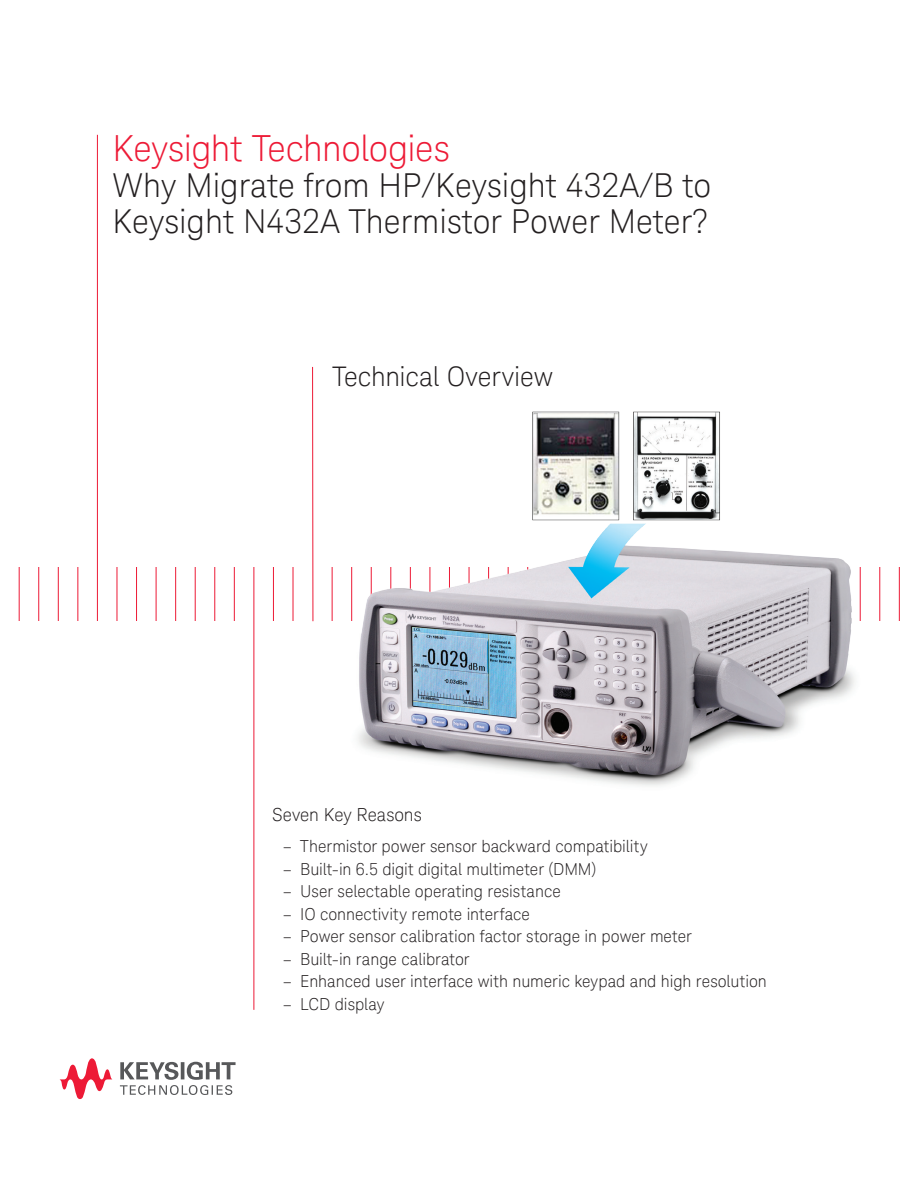
<style>
.page{position:relative;width:918px;height:1188px;background:#fff}
.page>*{position:absolute;margin:0;border:0;box-sizing:border-box;transform-origin:0 0}
.t1{font:300 36px "Keysight Sans";letter-spacing:-.01em;color:#ed1a36}
.t2{font:300 33px/36px "Keysight Sans";color:#231f20}
.t3{font:300 27px "Keysight Sans";letter-spacing:-.01em;color:#231f20}
.t4{font:300 18px "Keysight Sans";letter-spacing:-.005em;color:#231f20}
.t5{font:300 16.5px "Keysight Sans";color:#231f20}
</style>
<div class="page">
<svg style="left:120px;top:1062px;width:116px;height:33px"></svg>
<svg style="left:60px;top:1058px;width:53px;height:41px"></svg>
<hr style="left:19px;top:567px;width:1px;height:54px;background:#ed1a36">
<hr style="left:38px;top:567px;width:1px;height:54px;background:#ed1a36">
<hr style="left:58px;top:567px;width:1px;height:54px;background:#ed1a36">
<hr style="left:77px;top:567px;width:1px;height:54px;background:#ed1a36">
<hr style="left:97px;top:135px;width:1px;height:486px;background:#ed1a36">
<hr style="left:117px;top:567px;width:1px;height:54px;background:#ed1a36">
<hr style="left:136px;top:567px;width:1px;height:54px;background:#ed1a36">
<hr style="left:156px;top:567px;width:1px;height:54px;background:#ed1a36">
<hr style="left:175px;top:567px;width:1px;height:54px;background:#ed1a36">
<hr style="left:195px;top:567px;width:1px;height:54px;background:#ed1a36">
<hr style="left:214px;top:567px;width:1px;height:54px;background:#ed1a36">
<hr style="left:234px;top:567px;width:1px;height:54px;background:#ed1a36">
<hr style="left:254px;top:567px;width:1px;height:443px;background:#ed1a36">
<hr style="left:273px;top:567px;width:1px;height:54px;background:#ed1a36">
<hr style="left:293px;top:567px;width:1px;height:54px;background:#ed1a36">
<hr style="left:312px;top:367px;width:1px;height:254px;background:#ed1a36">
<hr style="left:332px;top:567px;width:1px;height:54px;background:#ed1a36">
<hr style="left:879px;top:567px;width:1px;height:54px;background:#ed1a36">
<hr style="left:899px;top:567px;width:1px;height:54px;background:#ed1a36">
<img style="left:351px;top:411px;width:510px;height:375px">
<h1 class="t1" style="left:113px;top:127px;width:339px">Keysight Technologies</h1>
<h2 class="t2" style="left:113px;top:167px;width:600px">Why Migrate from HP/Keysight 432A/B to<br>Keysight N432A Thermistor Power Meter?</h2>
<h3 class="t3" style="left:333px;top:361px;width:222px">Technical Overview</h3>
<p class="t4" style="left:272px;top:804px;width:151px">Seven Key Reasons</p>
<p class="t5" style="left:283px;top:837px;width:366px">– Thermistor power sensor backward compatibility</p>
<p class="t5" style="left:283px;top:859px;width:315px">– Built-in 6.5 digit digital multimeter (DMM)</p>
<p class="t5" style="left:283px;top:882px;width:280px">– User selectable operating resistance</p>
<p class="t5" style="left:283px;top:904px;width:249px">– IO connectivity remote interface</p>
<p class="t5" style="left:283px;top:927px;width:411px">– Power sensor calibration factor storage in power meter</p>
<p class="t5" style="left:283px;top:949px;width:188px">– Built-in range calibrator</p>
<p class="t5" style="left:283px;top:972px;width:486px">– Enhanced user interface with numeric keypad and high resolution</p>
<p class="t5" style="left:283px;top:994px;width:103px">– LCD display</p>
</div>
